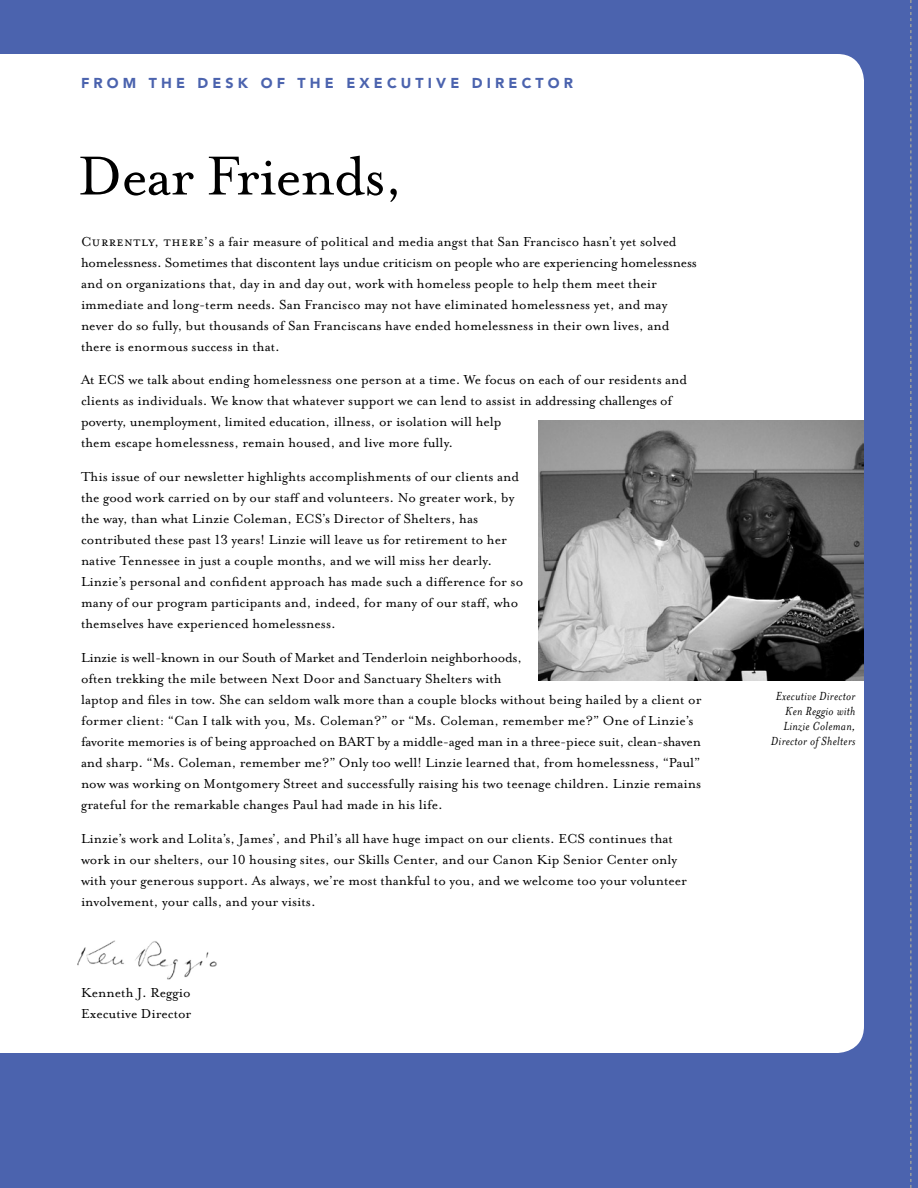
<style>
.page{position:relative;width:918px;height:1188px;background:#4b63ae}
.page>*{position:absolute;margin:0;border:0;box-sizing:border-box;transform-origin:0 0}
.t1{font:63px "Mrs Eaves Roman Lining";letter-spacing:-.025em;color:#000}
.t2{font:15px/21px "Mrs Eaves Roman Lining";color:#000}
.t3{font:900 14.25px "Avenir";letter-spacing:.29em;color:#4b63ae}
.t4{font:italic 13.5px/15px "Mrs Eaves";letter-spacing:.02em;color:#000;text-align:right}
.s1{font-family:"Mrs Eaves Small Caps"}
</style>
<div class="page">
<div style="left:0;top:54px;width:864px;height:999px;background:#fff"></div>
<img style="left:78px;top:939px;width:141px;height:41px">
<img style="left:538px;top:420px;width:326px;height:261px">
<svg style="left:911px;top:0;width:1px;height:1188px"></svg>
<p class="t3" style="left:81px;top:74px;width:494px">FROM TH E DES K OF TH E E XECUTIVE DIRECTOR</p>
<h1 class="t1" style="left:78px;top:142px;width:327px">Dear Friends,</h1>
<p class="t2" style="left:81px;top:231px;width:618px"><span class="s1">Currently, there’s</span> a fair measure of political and media angst that San Francisco hasn’t yet solved homelessness. Sometimes that discontent lays undue criticism on people who are experiencing homelessness and on organizations that, day in and day out, work with homeless people to help them meet their immediate and long-term needs. San Francisco may not have eliminated homelessness yet, and may never do so fully, but thousands of San Franciscans have ended homelessness in their own lives, and there is enormous success in that.</p>
<p class="t2" style="left:81px;top:370px;width:608px">At ECS we talk about ending homelessness one person at a time. We focus on each of our residents and clients as individuals. We know that whatever support we can lend to assist in addressing challenges of poverty, unemployment, limited education, illness, or isolation will help<br>them escape homelessness, remain housed, and live more fully.</p>
<p class="t2" style="left:81px;top:466px;width:444px">This issue of our newsletter highlights accomplishments of our clients and the good work carried on by our staff and volunteers. No greater work, by the way, than what Linzie Coleman, ECS’s Director of Shelters, has contributed these past 13 years! Linzie will leave us for retirement to her native Tennessee in just a couple months, and we will miss her dearly.<br>Linzie’s personal and confident approach has made such a difference for so many of our program participants and, indeed, for many of our staff, who themselves have experienced homelessness.</p>
<p class="t2" style="left:81px;top:647px;width:622px">Linzie is well-known in our South of Market and Tenderloin neighborhoods,<br>often trekking the mile between Next Door and Sanctuary Shelters with<br>laptop and files in tow. She can seldom walk more than a couple blocks without being hailed by a client or former client: “Can I talk with you, Ms. Coleman?” or “Ms. Coleman, remember me?” One of Linzie’s favorite memories is of being approached on BART by a middle-aged man in a three-piece suit, clean-shaven and sharp. “Ms. Coleman, remember me?” Only too well! Linzie learned that, from homelessness, “Paul” now was working on Montgomery Street and successfully raising his two teenage children. Linzie remains grateful for the remarkable changes Paul had made in his life.</p>
<p class="t2" style="left:81px;top:828px;width:608px">Linzie’s work and Lolita’s, James’, and Phil’s all have huge impact on our clients. ECS continues that work in our shelters, our 10 housing sites, our Skills Center, and our Canon Kip Senior Center only with your generous support. As always, we’re most thankful to you, and we welcome too your volunteer involvement, your calls, and your visits.</p>
<p class="t2" style="left:81px;top:982px;width:112px">Kenneth J. Reggio<br>Executive Director</p>
<p class="t4" style="left:771px;top:688px;width:86px">Executive Director<br>Ken Reggio with<br>Linzie Coleman,<br>Director of Shelters</p>
</div>
